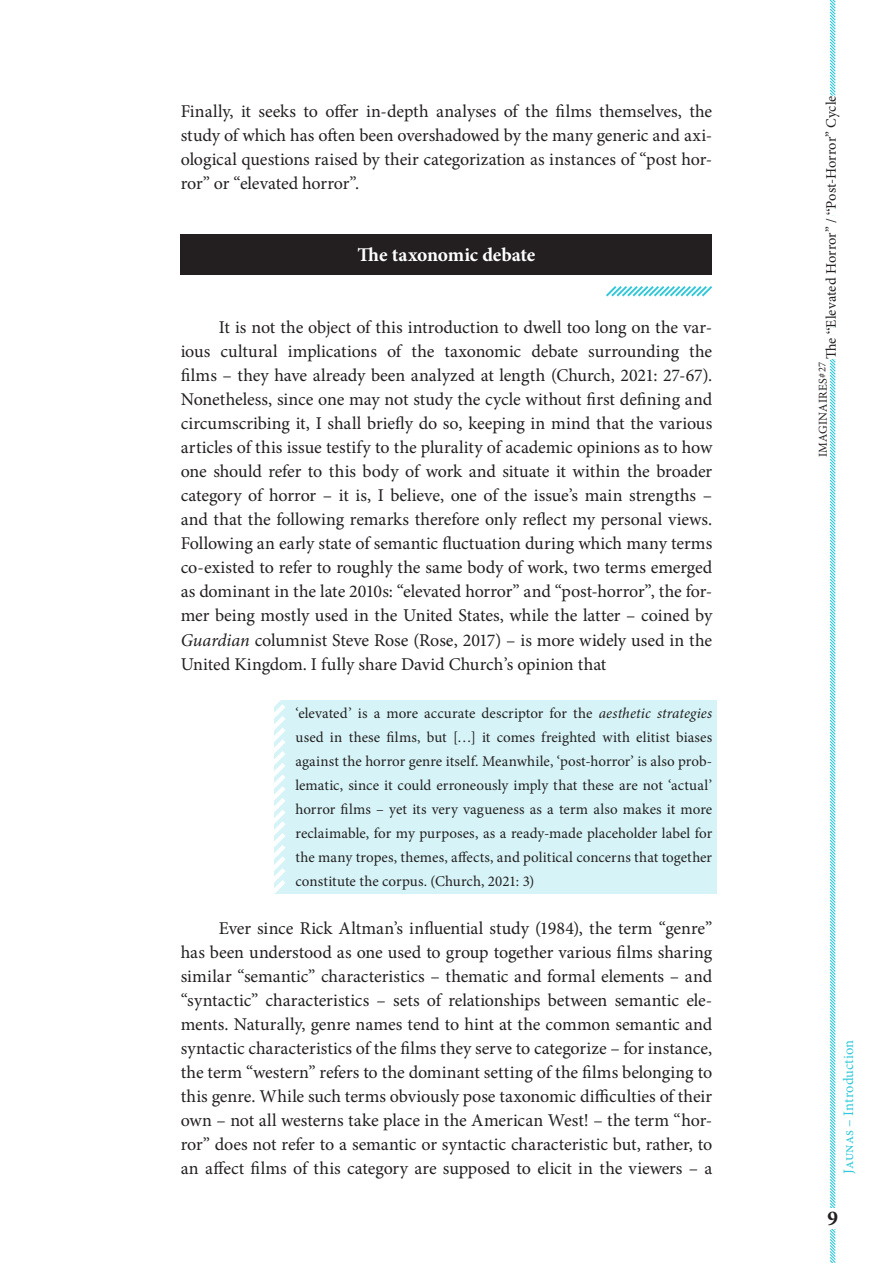
<style>
.page{position:relative;width:893px;height:1263px;background:#fff}
.page>*{position:absolute;margin:0;border:0;box-sizing:border-box;transform-origin:0 0}
.t1{font:700 21.15px "Minion Pro";color:#231f20}
.EPI_Titre_1{font:700 19.5px "Minion Pro";letter-spacing:-.01em;color:#fff}
.EPI_Normal{font:18px/24px "Minion Pro";letter-spacing:-.005em;color:#231f20;text-align:justify}
.EPI_Citations{font:15px/24px "Minion Pro";letter-spacing:.005em;color:#231f20;text-align:justify}
.t2{font:14.55px "Minion Pro";color:#231f20}
.t3{font:14.55px "Minion Pro";letter-spacing:.005em;color:#32c8d9}
.t4{font:12px "Minion Pro";letter-spacing:.025em;color:#231f20}
.s1{font-style:italic}
.s2{font-family:"Times New Roman"}
.s3{font-size:10.5px}
</style>
<div class="page">
<svg style="left:829px;top:0;width:7px;height:1263px"></svg>
<div style="left:824px;top:334px;width:27px;height:25px;background:#fff"></div>
<div style="left:824px;top:328px;width:27px;height:6px;background:#fff"></div>
<div style="left:824px;top:215px;width:27px;height:113px;background:#fff"></div>
<div style="left:824px;top:209px;width:27px;height:6px;background:#fff"></div>
<div style="left:824px;top:96px;width:27px;height:113px;background:#fff"></div>
<div style="left:823px;top:1208px;width:19px;height:21px;background:#fff"></div>
<div style="left:181px;top:234px;width:531px;height:41px;background:#231f20"></div>
<svg style="left:606px;top:286px;width:107px;height:11px"></svg>
<div style="left:274px;top:700px;width:442px;height:194px;background:#d6f4f7"></div>
<svg style="left:274px;top:700px;width:12px;height:194px"></svg>
<p class="EPI_Normal" style="left:181px;top:100px;width:533px">Finally, it seeks to offer in-depth analyses of the films themselves, the study of which has often been overshadowed by the many generic and axi&shy;ological questions raised by their categorization as instances of “post hor&shy;ror” or “elevated horror”.</p>
<p class="EPI_Titre_1" style="left:358px;top:241px;width:179px">The taxonomic debate</p>
<p class="EPI_Normal" style="left:181px;top:316px;width:533px;text-indent:38px">It is not the object of this introduction to dwell too long on the var&shy;ious cultural implications of the taxonomic debate surrounding the films – they have already been analyzed at length (Church, 2021: 27-67).<br>Nonetheless, since one may not study the cycle without first defining and circumscribing it, I shall briefly do so, keeping in mind that the various articles of this issue testify to the plurality of academic opinions as to how one should refer to this body of work and situate it within the broader category of horror – it is, I believe, one of the issue’s main strengths – and that the following remarks therefore only reflect my personal views.<br>Following an early state of semantic fluctuation during which many terms co-existed to refer to roughly the same body of work, two terms emerged as dominant in the late 2010s: “elevated horror” and “post-horror”, the for&shy;mer being mostly used in the United States, while the latter – coined by <span class="s1">Guardian</span> columnist Steve Rose (Rose, 2017) – is more widely used in the United Kingdom. I fully share David Church’s opinion that</p>
<p class="EPI_Citations" style="left:296px;top:701px;width:418px">‘elevated’ is a more accurate descriptor for the <span class="s1">aesthetic strategies </span>used in these films, but […] it comes freighted with elitist biases against the horror genre itself. Meanwhile, ‘post-horror’ is also prob&shy;lematic, since it could erroneously imply that these are not ‘actual’ horror films – yet its very vagueness as a term also makes it more reclaimable, for my purposes, as a ready-made placeholder label for the many tropes, themes, affects, and political concerns that together constitute the corpus. (Church, 2021: 3)</p>
<p class="EPI_Normal" style="left:181px;top:916px;width:533px;text-indent:38px">Ever since Rick Altman’s influential study (1984), the term “genre” has been understood as one used to group together various films sharing similar “semantic” characteristics – thematic and formal elements – and “syntactic” characteristics – sets of relationships between semantic ele&shy;ments. Naturally, genre names tend to hint at the common semantic and syntactic characteristics of the films they serve to categorize – for instance, the term “western” refers to the dominant setting of the films belonging to this genre. While such terms obviously pose taxonomic difficulties of their own – not all westerns take place in the American West! – the term “hor&shy;ror” does not refer to a semantic or syntactic characteristic but, rather, to an affect films of this category are supposed to elicit in the viewers – a</p>
<p class="t2" style="left:821px;top:359px;width:265px;rotate:-90deg">The <span class="s2">“</span>Elevated Horror” / <span class="s2">“</span>Post-Horror” Cycle</p>
<p class="t4" style="left:815px;top:457px;width:96px;rotate:-90deg">IMAGINAIRES<span class="s3">#27</span></p>
<p class="t3" style="left:839px;top:1173px;width:135px;rotate:-90deg">Jaunas – Introduction</p>
<p class="t1" style="left:827px;top:1203px;width:12px">9</p>
</div>
